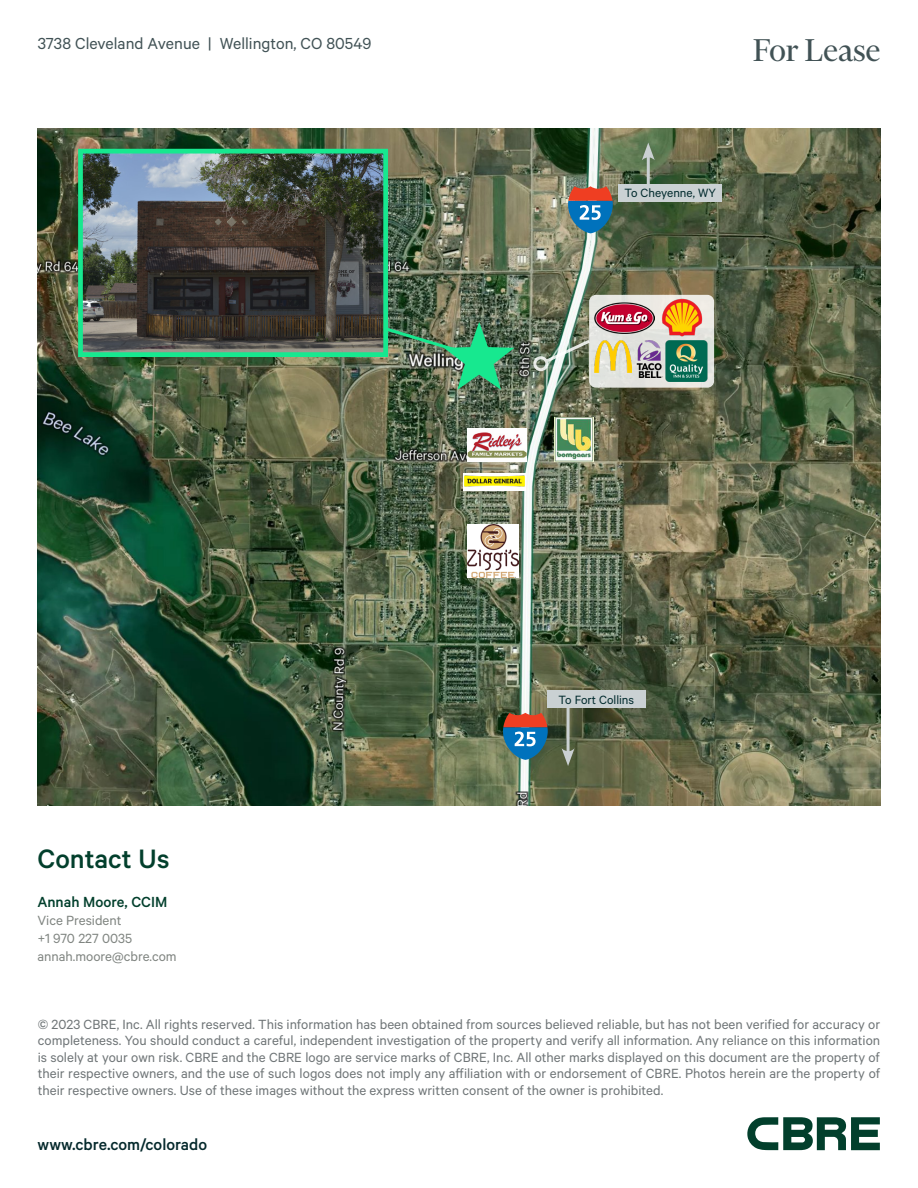
<style>
.page{position:relative;width:918px;height:1188px;background:#fff}
.page>*{position:absolute;margin:0;border:0;box-sizing:border-box;transform-origin:0 0}
.t1{font:36px "Financier Display";color:#415255}
.Contact_Us{font:500 30px "Calibre";color:#023f2c}
.t2{font:18px "Calibre";color:#415255}
.t3{font:500 18px "Calibre";color:#05292c}
.Broker_Name{font:500 16.5px "Calibre";color:#023f2c}
.t4{font:15px/16.5px "Calibre";color:#6f7577;text-align:justify}
.Contact_Info{font:15px "Calibre";color:#808581}
.t5{font:13.5px "Calibre";color:#012a2d}
</style>
<div class="page">
<img style="left:38px;top:128px;width:842px;height:678px">
<svg style="left:747px;top:1117px;width:133px;height:33px"></svg>
<svg style="left:568px;top:186px;width:45px;height:47px;background:#667287"></svg>
<svg style="left:503px;top:713px;width:45px;height:47px;background:#606d81"></svg>
<hr style="left:647px;top:154px;width:3px;height:30px;background:#cad0d2">
<svg style="left:642px;top:143px;width:13px;height:17px"></svg>
<div style="left:618px;top:184px;width:104px;height:17px;background:#cad1d3"></div>
<hr style="left:567px;top:707px;width:3px;height:48px;background:#cad0d2">
<svg style="left:562px;top:748px;width:13px;height:18px"></svg>
<div style="left:547px;top:691px;width:98px;height:17px;background:#cad1d3"></div>
<img style="left:463px;top:473px;width:63px;height:17px">
<img style="left:468px;top:429px;width:59px;height:33px">
<img style="left:554px;top:417px;width:40px;height:45px">
<div style="left:589px;top:295px;width:125px;height:93px;background:#e4e5e1;border-radius:7px"></div>
<img style="left:594px;top:302px;width:60px;height:31px">
<img style="left:594px;top:340px;width:37px;height:33px">
<img style="left:636px;top:340px;width:27px;height:37px">
<img style="left:665px;top:340px;width:42px;height:42px">
<img style="left:660px;top:299px;width:44px;height:38px">
<img style="left:468px;top:525px;width:51px;height:53px">
<svg style="left:542px;top:338px;width:48px;height:27px"></svg>
<div style="left:533px;top:356px;width:15px;height:15px;border:3px solid #fff;border-radius:50%"></div>
<img style="left:309px;top:303px;width:205px;height:87px">
<img style="left:84px;top:155px;width:298px;height:196px">
<div style="left:78px;top:149px;width:310px;height:208px;border:5px solid #17e88f"></div>
<p class="t2" style="left:38px;top:33px;width:335px">3738 Cleveland Avenue | Wellington, CO 80549</p>
<p class="t1" style="left:753px;top:32px;width:129px">For Lease</p>
<p class="t5" style="left:624px;top:185px;width:93px">To Cheyenne, WY</p>
<p class="Contact_Us" style="left:37px;top:842px;width:134px">Contact Us</p>
<p class="Broker_Name" style="left:37px;top:892px;width:131px">Annah Moore, CCIM</p>
<p class="Contact_Info" style="left:37px;top:911px;width:86px">Vice President</p>
<p class="Contact_Info" style="left:37px;top:929px;width:96px">+1 970 227 0035</p>
<p class="Contact_Info" style="left:37px;top:947px;width:141px">annah.moore@cbre.com</p>
<p class="t5" style="left:558px;top:692px;width:77px">To Fort Collins</p>
<p class="t4" style="left:38px;top:1016px;width:844px">© 2023 CBRE, Inc. All rights reserved. This information has been obtained from sources believed reliable, but has not been verified for accuracy or completeness. You should conduct a careful, independent investigation of the property and verify all information. Any reliance on this information is solely at your own risk. CBRE and the CBRE logo are service marks of CBRE, Inc. All other marks displayed on this document are the property of their respective owners, and the use of such logos does not imply any affiliation with or endorsement of CBRE. Photos herein are the property of their respective owners. Use of these images without the express written consent of the owner is prohibited.</p>
<p class="t3" style="left:38px;top:1134px;width:171px">www.cbre.com/colorado</p>
</div>
